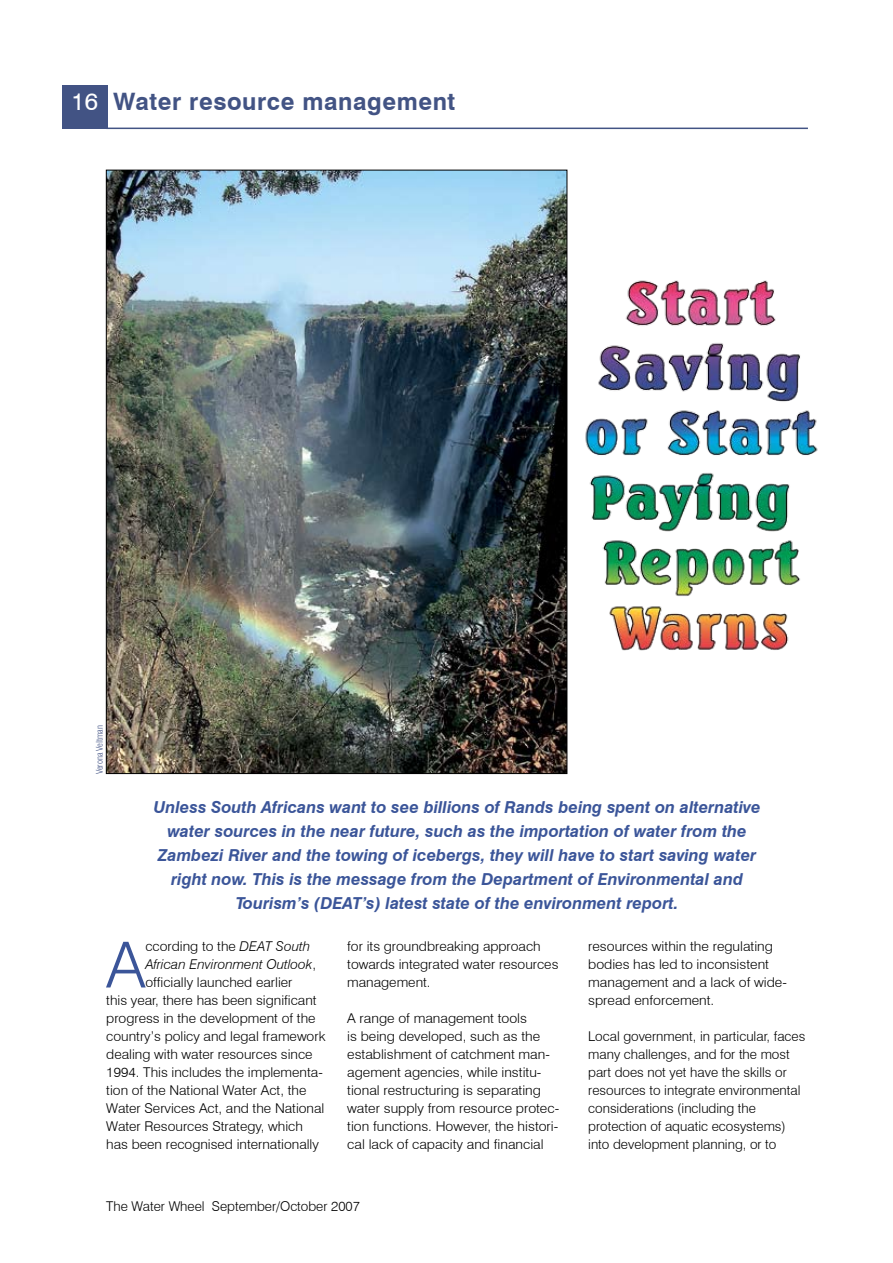
<style>
.page{position:relative;width:893px;height:1263px;background:#fff}
.page>*{position:absolute;margin:0;border:0;box-sizing:border-box;transform-origin:0 0}
.t1{font:300 63.45px "Swiss 721 BT";color:#3b5599}
.t2{font:700 24px "Swiss 721 BT";color:#425384}
.t3{font:italic 700 16.5px/24px "Swiss 721 BT";color:#3b5599;text-align:center}
.t4{font:300 13.5px/18px "Swiss 721 BT";color:#000}
.t5{font:300 13.5px/18px "Swiss 721 BT";color:#000;scale:1.04 1}
.t6{font:italic 300 13.5px "Swiss 721 BT";color:#000}
.t7{font:300 condensed 9px "Swiss 721 BT";color:#425384}
.s1{font-weight:400;color:#fff}
.s2{font-style:italic}
.s3{font-style:normal}
</style>
<div class="page">
<hr style="left:106px;top:128px;width:702px;height:1px;background:#425384">
<div style="left:62px;top:85px;width:45px;height:44px;background:#425384"></div>
<img style="left:108px;top:172px;width:457px;height:600px">
<img style="left:555px;top:270px;width:263px;height:395px">
<h2 class="t2" style="left:72px;top:87px;width:385px"><span class="s1">16</span> Water resource management</h2>
<p class="t7" style="left:94px;top:774px;width:51px;rotate:-90deg">Verona Veltman</p>
<p class="t3" style="left:153px;top:795px;width:609px">Unless South Africans want to see billions of Rands being spent on alternative water sources in the near future, such as the importation of water from the Zambezi River and the towing of icebergs, they will have to start saving water right now. This is the message from the Department of Environmental and Tourism’s (DEAT’s) latest state of the environment report.</p>
<h1 class="t1" style="left:106px;top:926px;width:41px">A</h1>
<p class="t4" style="left:145px;top:937px;width:166px">ccording to the <span class="s2">DEAT South</span></p>
<p class="t6" style="left:145px;top:956px;width:172px">African Environment Outlook<span class="s3">,</span></p>
<p class="t4" style="left:145px;top:973px;width:149px">officially launched earlier</p>
<p class="t4" style="left:106px;top:991px;width:212px">this year, there has been significant</p>
<p class="t4" style="left:106px;top:1009px;width:211px">progress in the development of the</p>
<p class="t4" style="left:106px;top:1027px;width:221px">country’s policy and legal framework</p>
<p class="t4" style="left:106px;top:1045px;width:208px">dealing with water resources since</p>
<p class="t4" style="left:106px;top:1063px;width:218px">1994. This includes the implementa-</p>
<p class="t4" style="left:106px;top:1081px;width:202px">tion of the National Water Act, the</p>
<p class="t4" style="left:106px;top:1099px;width:220px">Water Services Act, and the National</p>
<p class="t4" style="left:106px;top:1117px;width:198px">Water Resources Strategy, which</p>
<p class="t4" style="left:106px;top:1135px;width:214px">has been recognised internationally</p>
<p class="t4" style="left:347px;top:937px;width:213px">for its groundbreaking approach towards integrated water resources management.</p>
<p class="t5" style="left:347px;top:1009px;width:205px">A range of management tools<br>is being developed, such as the establishment of catchment man&shy;agement agencies, while institu&shy;tional restructuring is separating water supply from resource protec&shy;tion functions. However, the histori&shy;cal lack of capacity and financial</p>
<p class="t4" style="left:106px;top:1196px;width:255px">The Water Wheel September/October 2007</p>
<p class="t5" style="left:588px;top:937px;width:193px">resources within the regulating bodies has led to inconsistent management and a lack of wide&shy;spread enforcement.</p>
<p class="t4" style="left:588px;top:1027px;width:219px">Local government, in particular, faces many challenges, and for the most part does not yet have the skills or resources to integrate environmental considerations (including the protection of aquatic ecosystems) into development planning, or to</p>
</div>
